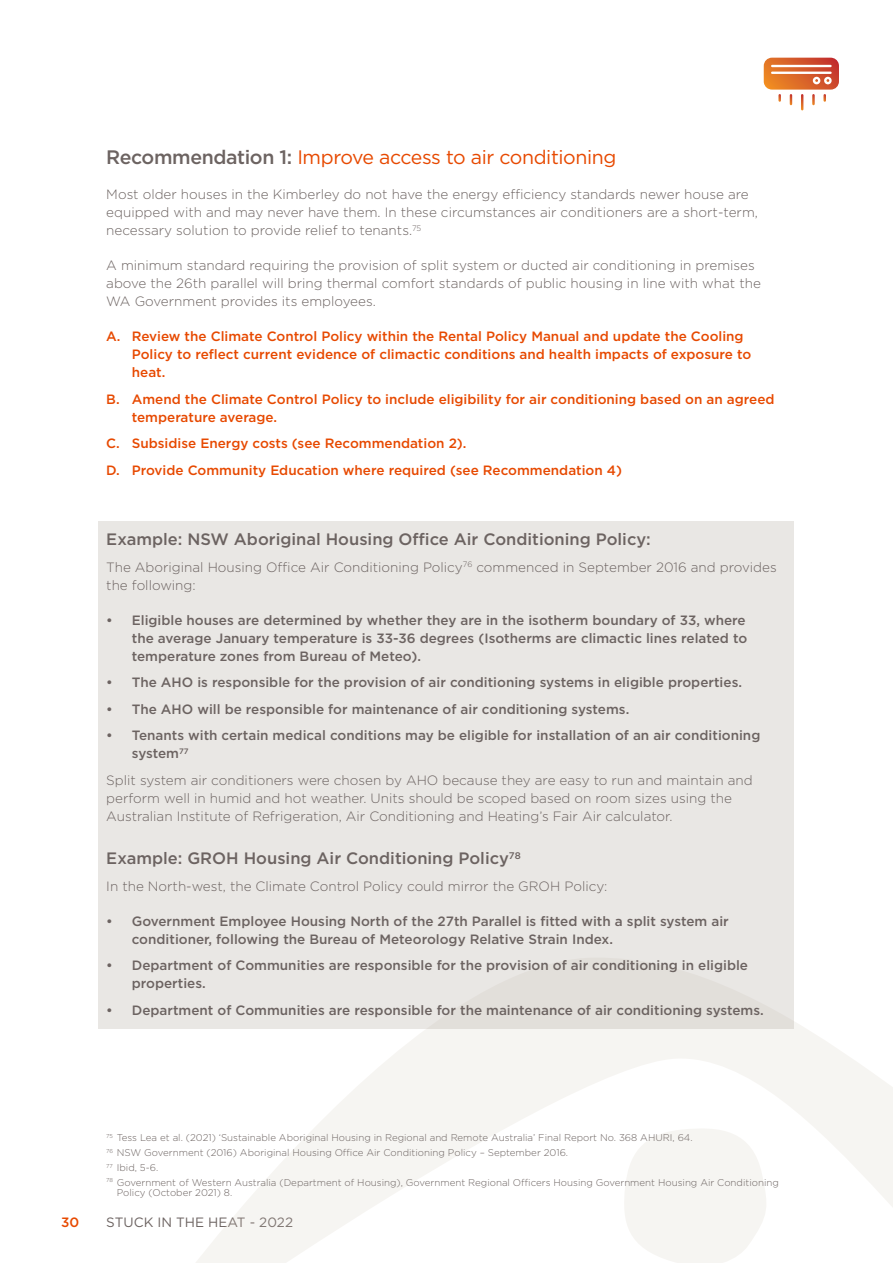
<style>
.page{position:relative;width:893px;height:1263px;background:#fff}
.page>*{position:absolute;margin:0;border:0;box-sizing:border-box;transform-origin:0 0}
.t1{font:19.5px "Gotham";letter-spacing:-.02em;color:#e74900}
.t2{font:500 16.5px "Gotham";color:#6c6361}
.t3{font:300 13.5px/18px "Gotham";color:#6c6361}
.t4{font:500 13.5px/18px "Gotham";color:#6c6361}
.t5{font:500 13.5px/18px "Gotham";color:#e74900}
.t6{font:13.5px "Gotham";color:#6c6361}
.t7{font:300 9.75px/14.7px "Gotham";color:#6c6361}
.s1{font-weight:500;color:#6c6361}
</style>
<div class="page">
<svg style="left:196px;top:1022px;width:697px;height:241px"></svg>
<div style="left:98px;top:522px;width:696px;height:507px;background:#e9e7e4"></div>
<svg style="left:764px;top:58px;width:75px;height:52px"></svg>
<h1 class="t1" style="left:106px;top:145px;width:512px"><span class="s1">Recommendation 1:</span> Improve access to air conditioning</h1>
<p class="t3" style="left:106px;top:185px;width:653px">Most older houses in the Kimberley do not have the energy efficiency standards newer house are equipped with and may never have them. In these circumstances air conditioners are a short-term, necessary solution to provide relief to tenants.<sup>75</sup></p>
<p class="t3" style="left:106px;top:256px;width:656px">A minimum standard requiring the provision of split system or ducted air conditioning in premises above the 26th parallel will bring thermal comfort standards of public housing in line with what the<br>WA Government provides its employees.</p>
<p class="t5" style="left:132px;top:327px;width:621px;text-indent:-26px">A. Review the Climate Control Policy within the Rental Policy Manual and update the Cooling<br>Policy to reflect current evidence of climactic conditions and health impacts of exposure to heat.</p>
<p class="t5" style="left:132px;top:390px;width:644px;text-indent:-26px">B. Amend the Climate Control Policy to include eligibility for air conditioning based on an agreed temperature average.</p>
<p class="t5" style="left:106px;top:430px;width:517px;line-height:26.5px">C. Subsidise Energy costs (see Recommendation 2).<br>D. Provide Community Education where required (see Recommendation 4)</p>
<p class="t2" style="left:106px;top:528px;width:546px">Example: NSW Aboriginal Housing Office Air Conditioning Policy:</p>
<p class="t3" style="left:106px;top:557px;width:672px">The Aboriginal Housing Office Air Conditioning Policy<sup>76</sup> commenced in September 2016 and provides the following:</p>
<p class="t4" style="left:132px;top:611px;width:617px;text-align:justify;text-indent:-26px">• Eligible houses are determined by whether they are in the isotherm boundary of 33, where the average January temperature is 33-36 degrees (Isotherms are climactic lines related to temperature zones from Bureau of Meteo).</p>
<p class="t4" style="left:106px;top:673px;width:637px">• The AHO is responsible for the provision of air conditioning systems in eligible properties.</p>
<p class="t4" style="left:106px;top:700px;width:524px">• The AHO will be responsible for maintenance of air conditioning systems.</p>
<p class="t4" style="left:132px;top:726px;width:630px;text-indent:-26px">• Tenants with certain medical conditions may be eligible for installation of an air conditioning system<sup>77</sup></p>
<p class="t3" style="left:106px;top:770px;width:648px">Split system air conditioners were chosen by AHO because they are easy to run and maintain and perform well in humid and hot weather. Units should be scoped based on room sizes using the<br>Australian Institute of Refrigeration, Air Conditioning and Heating’s Fair Air calculator.</p>
<p class="t2" style="left:106px;top:847px;width:416px">Example: GROH Housing Air Conditioning Policy<sup>78</sup></p>
<p class="t3" style="left:106px;top:876px;width:503px">In the North-west, the Climate Control Policy could mirror the GROH Policy:</p>
<p class="t4" style="left:132px;top:912px;width:598px;text-indent:-26px">• Government Employee Housing North of the 27th Parallel is fitted with a split system air conditioner, following the Bureau of Meteorology Relative Strain Index.</p>
<p class="t4" style="left:132px;top:956px;width:618px;text-indent:-26px">• Department of Communities are responsible for the provision of air conditioning in eligible properties.</p>
<p class="t4" style="left:106px;top:1001px;width:659px">• Department of Communities are responsible for the maintenance of air conditioning systems.</p>
<p class="t7" style="left:106px;top:1130px;width:674px"><sup>75</sup> Tess Lea et al. (2021) ‘Sustainable Aboriginal Housing in Regional and Remote Australia’ Final Report No. 368 AHURI, 64.<br><sup>76</sup> NSW Government (2016) Aboriginal Housing Office Air Conditioning Policy – September 2016.<br><sup>77</sup> Ibid, 5-6.<br><sup>78</sup> Government of Western Australia (Department of Housing), Government Regional Officers Housing Government Housing Air Conditioning</p>
<p class="t7" style="left:117px;top:1185px;width:117px">Policy (October 2021) 8.</p>
<p class="t5" style="left:61px;top:1213px;width:20px">30</p>
<p class="t6" style="left:106px;top:1214px;width:188px">STUCK IN THE HEAT - 2022</p>
</div>
